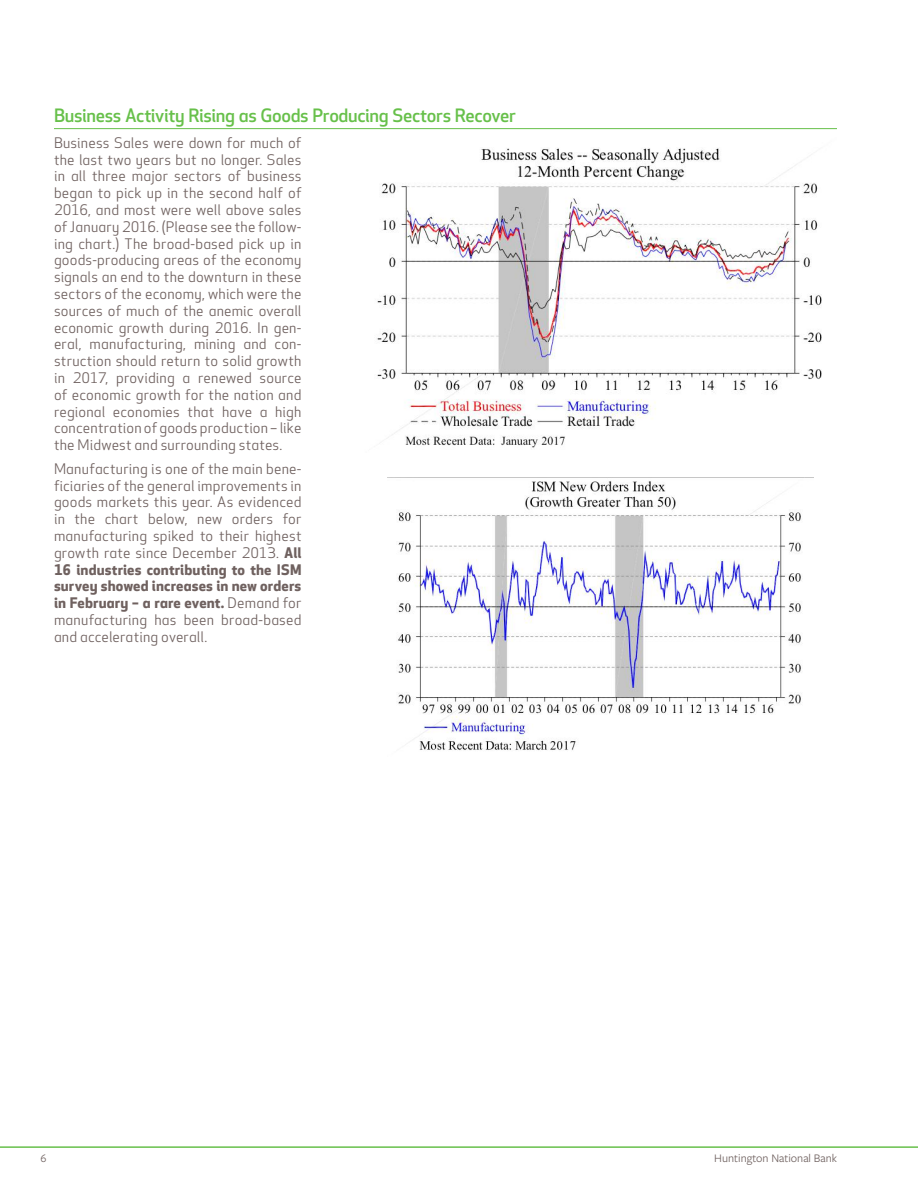
<style>
.page{position:relative;width:918px;height:1188px;background:#fff}
.page>*{position:absolute;margin:0;border:0;box-sizing:border-box;transform-origin:0 0}
.t1{font:500 18px "Huntington Apex";letter-spacing:-.02em;color:#67c04a}
.t2{font:14.25px/16.8px "Huntington Apex";letter-spacing:.01em;color:#6f615f;text-align:justify}
.t3{font:12px "Freight Sans Pro";color:#6f615f}
.s1{font-weight:700}
</style>
<div class="page">
<hr style="left:0;top:1146px;width:918px;height:2px;background:#67c04a">
<img style="left:377px;top:148px;width:445px;height:300px">
<img style="left:387px;top:477px;width:427px;height:274px">
<hr style="left:54px;top:128px;width:783px;height:1px;background:#67c04a">
<p class="t1" style="left:54px;top:105px;width:463px">Business Activity Rising as Goods Producing Sectors Recover</p>
<p class="t2" style="left:54px;top:135px;width:249px">Business Sales were down for much of the last two years but no longer. Sales in all three major sectors of business began to pick up in the second half of 2016, and most were well above sales of January 2016. (Please see the follow&shy;ing chart.) The broad-based pick up in goods-producing areas of the economy signals an end to the downturn in these sectors of the economy, which were the sources of much of the anemic overall economic growth during 2016. In gen&shy;eral, manufacturing, mining and con&shy;struction should return to solid growth in 2017, providing a renewed source of economic growth for the nation and regional economies that have a high concentration of goods production – like the Midwest and surrounding states.</p>
<p class="t2" style="left:54px;top:461px;width:249px">Manufacturing is one of the main bene&shy;ficiaries of the general improvements in goods markets this year. As evidenced in the chart below, new orders for manufacturing spiked to their highest growth rate since December 2013. <span class="s1">All 16 industries contributing to the ISM survey showed increases in new orders in February – a rare event.</span> Demand for manufacturing has been broad-based and accelerating overall.</p>
<p class="t3" style="left:40px;top:1150px;width:7px">6</p>
<p class="t3" style="left:714px;top:1150px;width:124px">Huntington National Bank</p>
</div>
